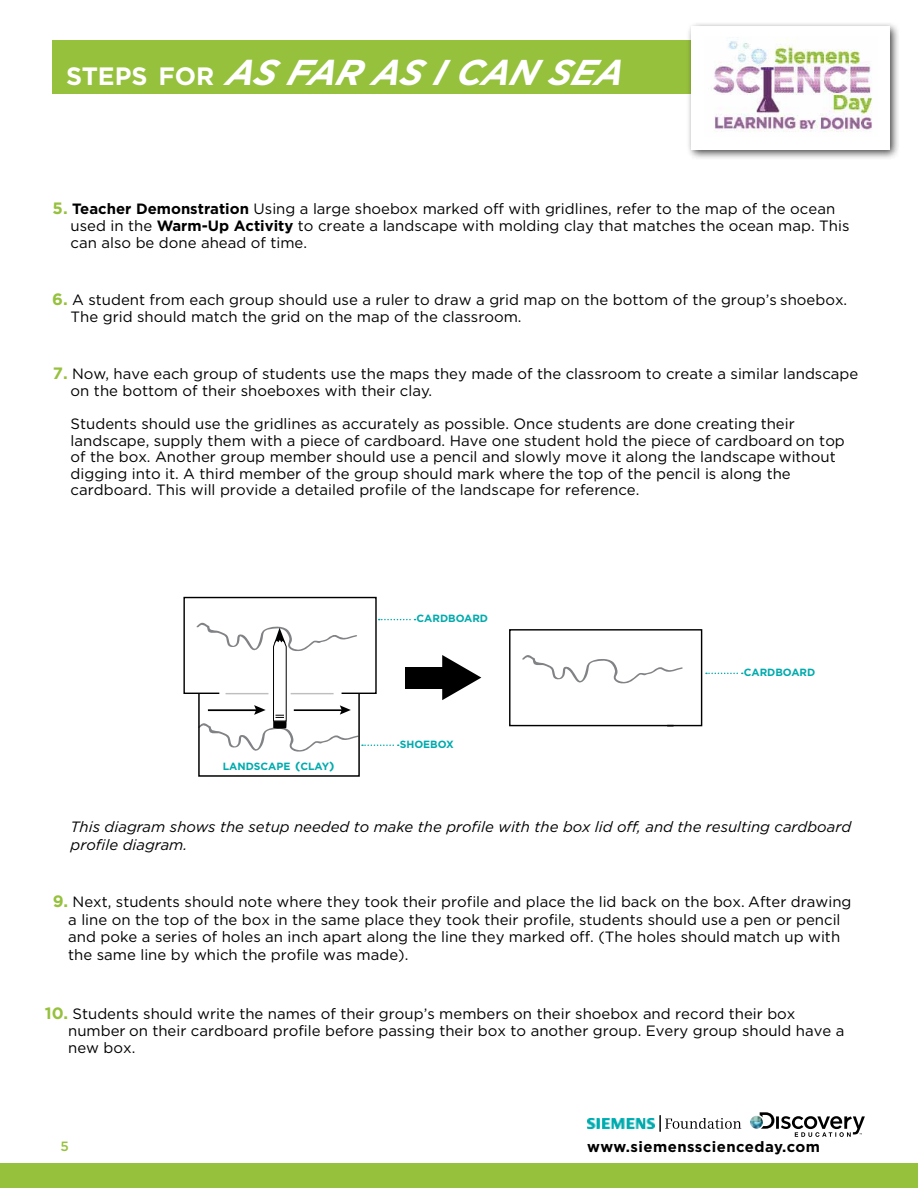
<style>
.page{position:relative;width:918px;height:1188px;background:#fff}
.page>*{position:absolute;margin:0;border:0;box-sizing:border-box;transform-origin:0 0}
.t1{font:italic 700 35.85px "Gotham";letter-spacing:.09em;color:#fff}
.t2{font:15px/16.6px "Gotham";color:#000}
.t3{font:italic 15px/18px "Gotham";color:#000}
.t4{font:700 15px "Gotham";letter-spacing:.03em;color:#000}
.t5{font:500 13.5px "Gotham";color:#96c13d}
.t6{font:700 10.5px "Gotham";color:#00aaad}
.s1{font-style:normal;font-size:25.05px}
.s2{font-weight:700;font-size:16.5px;color:#96c13d}
.s3{font-weight:700}
.s4{font-size:12px}
</style>
<div class="page">
<div style="left:53px;top:40px;width:811px;height:54px;background:#96c13d"></div>
<div style="left:0;top:1164px;width:918px;height:24px;background:#96c13d"></div>
<div style="left:686px;top:22px;width:214px;height:138px;background:#000;opacity:.75"></div>
<div style="left:692px;top:27px;width:198px;height:122px;background:#fff"></div>
<img style="left:713px;top:38px;width:159px;height:94px">
<svg style="left:750px;top:1112px;width:115px;height:25px"></svg>
<img style="left:587px;top:1118px;width:68px;height:11px">
<svg style="left:660px;top:1115px;width:81px;height:17px"></svg>
<div style="left:198px;top:693px;width:162px;height:84px;border:2px solid #000"></div>
<svg style="left:442px;top:655px;width:39px;height:45px"></svg>
<div style="left:406px;top:667px;width:44px;height:21px;background:#000"></div>
<svg style="left:509px;top:629px;width:234px;height:98px"></svg>
<svg style="left:183px;top:596px;width:233px;height:159px"></svg>
<h1 class="t1" style="left:66px;top:49px;width:550px"><span class="s1">STEPS FOR</span> AS FAR AS ICAN SEA</h1>
<p class="t2" style="left:71px;top:199px;width:780px;line-height:17.4px;text-indent:-18px"><span class="s2">5.</span> <span class="s3">Teacher Demonstration</span> Using a large shoebox marked off with gridlines, refer to the map of the ocean used in the <span class="s3">warm-up Activity</span> to create a landscape with molding clay that matches the ocean map. This can also be done ahead of time.</p>
<p class="t2" style="left:71px;top:291px;width:778px;text-indent:-19px"><span class="s2">6.</span> A student from each group should use a ruler to draw a grid map on the bottom of the group’s shoebox.<br>The grid should match the grid on the map of the classroom.</p>
<p class="t2" style="left:71px;top:365px;width:789px;text-indent:-18px"><span class="s2">7.</span> Now, have each group of students use the maps they made of the classroom to create a similar landscape on the bottom of their shoeboxes with their clay.</p>
<p class="t2" style="left:71px;top:415px;width:776px">Students should use the gridlines as accurately as possible. Once students are done creating their landscape, supply them with a piece of cardboard. Have one student hold the piece of cardboard on top of the box. Another group member should use a pencil and slowly move it along the landscape without digging into it. A third member of the group should mark where the top of the pencil is along the cardboard. This will provide a detailed profile of the landscape for reference.</p>
<p class="t6" style="left:223px;top:759px;width:113px">LANDSCAPE <span class="s4">(</span>CLAY<span class="s4">)</span></p>
<p class="t6" style="left:416px;top:612px;width:73px">CARDBOARD</p>
<p class="t6" style="left:400px;top:737px;width:56px">SHOEBOX</p>
<p class="t6" style="left:744px;top:665px;width:73px">CARDBOARD</p>
<p class="t3" style="left:71px;top:817px;width:782px">This diagram shows the setup needed to make the profile with the box lid off, and the resulting cardboard profile diagram.</p>
<p class="t2" style="left:68px;top:893px;width:785px;line-height:17.5px;text-indent:-15px"><span class="s2">9.</span> Next, students should note where they took their profile and place the lid back on the box. After drawing a line on the top of the box in the same place they took their profile, students should use a pen or pencil and poke a series of holes an inch apart along the line they marked off. (The holes should match up with the same line by which the profile was made).</p>
<p class="t2" style="left:68px;top:1005px;width:778px;text-indent:-23px"><span class="s2">10.</span> Students should write the names of their group’s members on their shoebox and record their box number on their cardboard profile before passing their box to another group. Every group should have a new box.</p>
<p class="t5" style="left:60px;top:1138px;width:10px">5</p>
<p class="t4" style="left:587px;top:1137px;width:234px">www.siemensscienceday.com</p>
</div>
